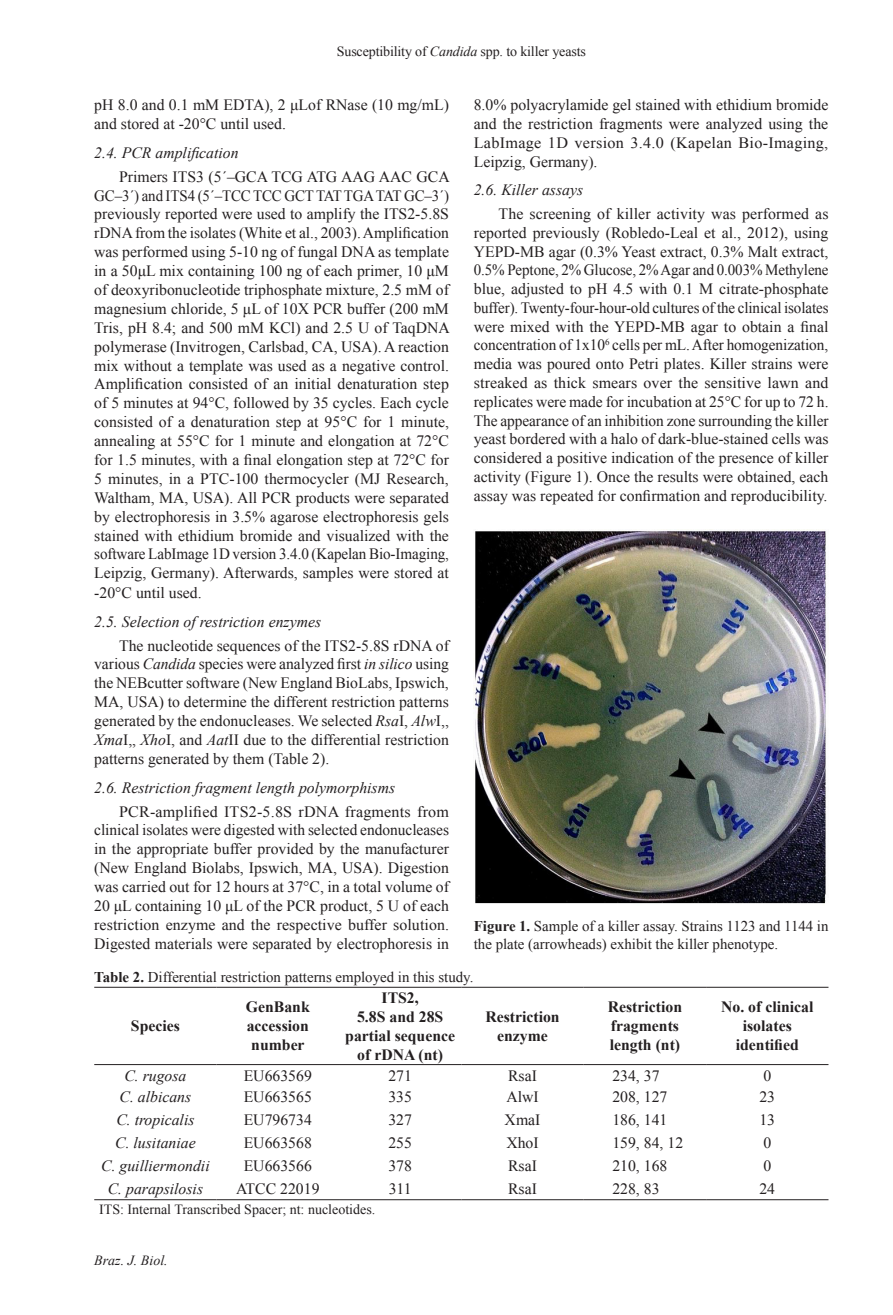
<style>
.page{position:relative;width:893px;height:1315px;background:#fff}
.page>*{position:absolute;margin:0;border:0;box-sizing:border-box;transform-origin:0 0}
.Paragraph{font:15.75px/18.9px "Times New Roman";color:#231f20;text-align:justify}
.TableHead{font:700 15.75px/18.9px "Times New Roman";color:#231f20;text-align:center}
.TableBody{font:15.75px "Times New Roman";color:#231f20}
.Heading2{font:italic 15.75px "Times New Roman";color:#231f20}
.TableBody-2{font:italic 15.75px "Times New Roman";color:#231f20}
.FigureCaption{font:14.88px/17.8px "Times New Roman";color:#231f20}
.TableTitle{font:14.88px "Times New Roman";color:#231f20}
.TableFootnote{font:14px "Times New Roman";color:#231f20}
.t1{font:italic 14px "Times New Roman";color:#231f20}
.s1{font-style:italic}
.s2{font-weight:700}
</style>
<div class="page">
<hr style="left:94px;top:987px;width:123px;height:1px;background:#231f20">
<hr style="left:217px;top:987px;width:122px;height:1px;background:#231f20">
<hr style="left:339px;top:987px;width:122px;height:1px;background:#231f20">
<hr style="left:461px;top:987px;width:123px;height:1px;background:#231f20">
<hr style="left:584px;top:987px;width:122px;height:1px;background:#231f20">
<hr style="left:706px;top:987px;width:122px;height:1px;background:#231f20">
<hr style="left:94px;top:1064px;width:123px;height:1px;background:#231f20">
<hr style="left:217px;top:1064px;width:122px;height:1px;background:#231f20">
<hr style="left:339px;top:1064px;width:122px;height:1px;background:#231f20">
<hr style="left:461px;top:1064px;width:123px;height:1px;background:#231f20">
<hr style="left:584px;top:1064px;width:122px;height:1px;background:#231f20">
<hr style="left:706px;top:1064px;width:122px;height:1px;background:#231f20">
<hr style="left:94px;top:1199px;width:123px;height:1px;background:#231f20">
<hr style="left:217px;top:1199px;width:122px;height:1px;background:#231f20">
<hr style="left:339px;top:1199px;width:122px;height:1px;background:#231f20">
<hr style="left:461px;top:1199px;width:123px;height:1px;background:#231f20">
<hr style="left:584px;top:1199px;width:122px;height:1px;background:#231f20">
<hr style="left:706px;top:1199px;width:122px;height:1px;background:#231f20">
<img style="left:474px;top:529px;width:352px;height:375px">
<p class="TableFootnote" style="left:337px;top:42px;width:251px">Susceptibility of <span class="s1">Candida</span> spp. to killer yeasts</p>
<p class="Paragraph" style="left:94px;top:95px;width:356px">pH 8.0 and 0.1 mM EDTA), 2 μLof RNase (10 mg/mL) and stored at -20°C until used.</p>
<p class="Heading2" style="left:94px;top:142px;width:146px">2.4. PCR amplification</p>
<p class="Paragraph" style="left:94px;top:167px;width:357px;text-indent:25px">Primers ITS3 (5´–GCA TCG ATG AAG AAC GCA GC–3´) and ITS4 (5´–TCC TCC GCT TAT TGA TAT GC–3´) previously reported were used to amplify the ITS2-5.8S rDNA from the isolates (White et al., 2003). Amplification was performed using 5-10 ng of fungal DNA as template in a 50μL mix containing 100 ng of each primer, 10 μM of deoxyribonucleotide triphosphate mixture, 2.5 mM of magnesium chloride, 5 μL of 10X PCR buffer (200 mM Tris, pH 8.4; and 500 mM KCl) and 2.5 U of TaqDNA polymerase (Invitrogen, Carlsbad, CA, USA). A reaction mix without a template was used as a negative control.<br>Amplification consisted of an initial denaturation step of 5 minutes at 94°C, followed by 35 cycles. Each cycle consisted of a denaturation step at 95°C for 1 minute, annealing at 55°C for 1 minute and elongation at 72°C for 1.5 minutes, with a final elongation step at 72°C for 5 minutes, in a PTC-100 thermocycler (MJ Research, Waltham, MA, USA). All PCR products were separated by electrophoresis in 3.5% agarose electrophoresis gels stained with ethidium bromide and visualized with the software LabImage 1D version 3.4.0 (Kapelan Bio-Imaging, Leipzig, Germany). Afterwards, samples were stored at -20°C until used.</p>
<p class="Heading2" style="left:94px;top:610px;width:228px">2.5. Selection of restriction enzymes</p>
<p class="Paragraph" style="left:94px;top:635px;width:356px;text-indent:25px">The nucleotide sequences of the ITS2-5.8S rDNA of various <span class="s1">Candida</span> species were analyzed first <span class="s1">in silico</span> using the NEBcutter software (New England BioLabs, Ipswich, MA, USA) to determine the different restriction patterns generated by the endonucleases. We selected <span class="s1">Rsa</span>I, <span class="s1">Alw</span>I,, <span class="s1">Xma</span>I,, <span class="s1">Xho</span>I, and <span class="s1">Aat</span>II due to the differential restriction patterns generated by them (Table 2).</p>
<p class="Heading2" style="left:94px;top:776px;width:302px">2.6. Restriction fragment length polymorphisms</p>
<p class="Paragraph" style="left:94px;top:801px;width:356px;text-indent:25px">PCR-amplified ITS2-5.8S rDNA fragments from clinical isolates were digested with selected endonucleases in the appropriate buffer provided by the manufacturer (New England Biolabs, Ipswich, MA, USA). Digestion was carried out for 12 hours at 37°C, in a total volume of 20 μL containing 10 μL of the PCR product, 5 U of each restriction enzyme and the respective buffer solution.<br>Digested materials were separated by electrophoresis in</p>
<p class="Paragraph" style="left:474px;top:95px;width:356px">8.0% polyacrylamide gel stained with ethidium bromide and the restriction fragments were analyzed using the LabImage 1D version 3.4.0 (Kapelan Bio-Imaging, Leipzig, Germany).</p>
<p class="Heading2" style="left:474px;top:179px;width:111px">2.6. Killer assays</p>
<p class="Paragraph" style="left:474px;top:204px;width:356px;text-indent:25px">The screening of killer activity was performed as reported previously (Robledo-Leal et al., 2012), using YEPD-MB agar (0.3% Yeast extract, 0.3% Malt extract, 0.5% Peptone, 2% Glucose, 2% Agar and 0.003% Methylene blue, adjusted to pH 4.5 with 0.1 M citrate‑phosphate buffer). Twenty‑four‑hour-old cultures of the clinical isolates were mixed with the YEPD-MB agar to obtain a final concentration of 1x10<sup>6</sup> cells per mL. After homogenization, media was poured onto Petri plates. Killer strains were streaked as thick smears over the sensitive lawn and replicates were made for incubation at 25°C for up to 72 h.<br>The appearance of an inhibition zone surrounding the killer yeast bordered with a halo of dark-blue-stained cells was considered a positive indication of the presence of killer activity (Figure 1). Once the results were obtained, each assay was repeated for confirmation and reproducibility.</p>
<p class="FigureCaption" style="left:474px;top:916px;width:356px"><span class="s2">Figure 1.</span> Sample of a killer assay. Strains 1123 and 1144 in the plate (arrowheads) exhibit the killer phenotype.</p>
<p class="TableTitle" style="left:94px;top:967px;width:381px"><span class="s2">Table 2.</span> Differential restriction patterns employed in this study.</p>
<p class="TableHead" style="left:131px;top:1016px;width:50px">Species</p>
<p class="TableHead" style="left:382px;top:987px;width:39px">ITS2,</p>
<p class="TableHead" style="left:345px;top:1006px;width:111px">5.8S and 28S partial sequence of rDNA (nt)</p>
<p class="TableHead" style="left:485px;top:1006px;width:76px">Restriction enzyme</p>
<p class="TableHead" style="left:608px;top:997px;width:76px;text-align:left">Restriction fragments length (nt)</p>
<p class="TableHead" style="left:721px;top:997px;width:94px">No. of clinical isolates identified</p>
<p class="TableHead" style="left:246px;top:997px;width:65px">GenBank</p>
<p class="TableHead" style="left:247px;top:1016px;width:64px;text-align:left">accession number</p>
<p class="TableBody-2" style="left:124px;top:1064px;width:64px">C. rugosa</p>
<p class="TableBody" style="left:244px;top:1065px;width:70px">EU663569</p>
<p class="TableBody" style="left:388px;top:1065px;width:25px">271</p>
<p class="TableBody" style="left:508px;top:1065px;width:30px">RsaI</p>
<p class="TableBody" style="left:612px;top:1065px;width:49px">234, 37</p>
<p class="TableBody" style="left:763px;top:1065px;width:9px">0</p>
<p class="TableBody-2" style="left:120px;top:1086px;width:73px">C. albicans</p>
<p class="TableBody" style="left:244px;top:1086px;width:70px">EU663565</p>
<p class="TableBody" style="left:388px;top:1086px;width:25px">335</p>
<p class="TableBody" style="left:506px;top:1086px;width:34px">AlwI</p>
<p class="TableBody" style="left:612px;top:1086px;width:57px">208, 127</p>
<p class="TableBody" style="left:759px;top:1086px;width:17px">23</p>
<p class="TableBody-2" style="left:116px;top:1109px;width:80px">C. tropicalis</p>
<p class="TableBody" style="left:244px;top:1109px;width:70px">EU796734</p>
<p class="TableBody" style="left:388px;top:1109px;width:25px">327</p>
<p class="TableBody" style="left:505px;top:1109px;width:37px">XmaI</p>
<p class="TableBody" style="left:612px;top:1109px;width:57px">186, 141</p>
<p class="TableBody" style="left:759px;top:1109px;width:17px">13</p>
<p class="TableBody-2" style="left:115px;top:1132px;width:82px">C. lusitaniae</p>
<p class="TableBody" style="left:244px;top:1132px;width:70px">EU663568</p>
<p class="TableBody" style="left:388px;top:1132px;width:25px">255</p>
<p class="TableBody" style="left:506px;top:1132px;width:34px">XhoI</p>
<p class="TableBody" style="left:612px;top:1132px;width:72px">159, 84, 12</p>
<p class="TableBody" style="left:763px;top:1132px;width:9px">0</p>
<p class="TableBody-2" style="left:101px;top:1155px;width:110px">C. guilliermondii</p>
<p class="TableBody" style="left:244px;top:1155px;width:70px">EU663566</p>
<p class="TableBody" style="left:388px;top:1155px;width:25px">378</p>
<p class="TableBody" style="left:508px;top:1155px;width:30px">RsaI</p>
<p class="TableBody" style="left:612px;top:1155px;width:57px">210, 168</p>
<p class="TableBody" style="left:763px;top:1155px;width:9px">0</p>
<p class="TableBody-2" style="left:108px;top:1177px;width:97px">C. parapsilosis</p>
<p class="TableBody" style="left:236px;top:1178px;width:85px">ATCC 22019</p>
<p class="TableBody" style="left:389px;top:1178px;width:25px">311</p>
<p class="TableBody" style="left:508px;top:1178px;width:30px">RsaI</p>
<p class="TableBody" style="left:612px;top:1178px;width:49px">228, 83</p>
<p class="TableBody" style="left:759px;top:1178px;width:17px">24</p>
<p class="TableFootnote" style="left:99px;top:1200px;width:278px">ITS: Internal Transcribed Spacer; nt: nucleotides.</p>
<p class="t1" style="left:94px;top:1250px;width:75px">Braz. J. Biol.</p>
</div>
